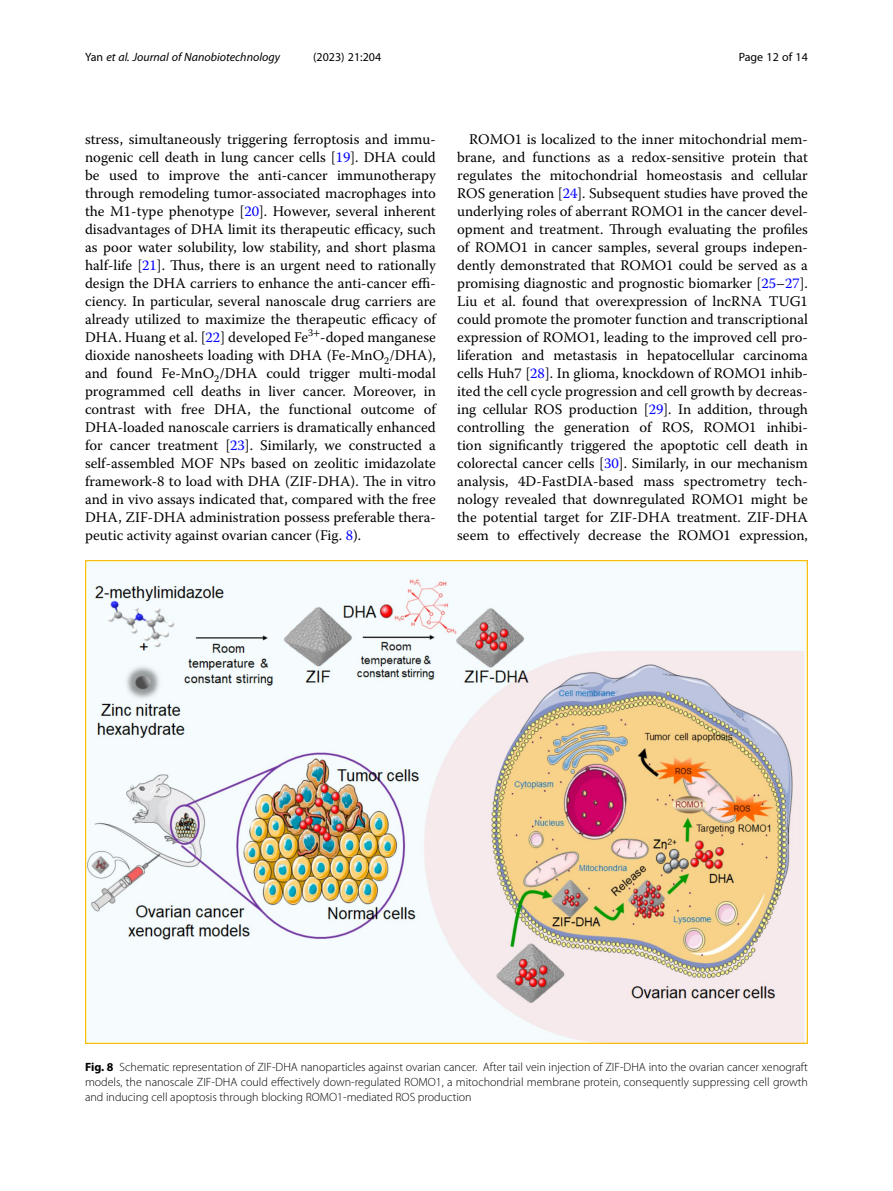
<style>
.page{position:relative;width:893px;height:1191px;background:#fff}
.page>*{position:absolute;margin:0;border:0;box-sizing:border-box;transform-origin:0 0}
.Body_Text{font:14.7px/18px "Warnock Pro";color:#000;text-align:justify}
.Body_Text_Indent{font:14.7px/18px "Warnock Pro";color:#000;text-align:justify}
.Figure_Caption{font:300 12px/15px "Myriad Pro";color:#000;text-align:justify}
.t1{font:italic 12px "Myriad Pro";color:#000}
.t2{font:12px "Myriad Pro";color:#000}
.s1{font-style:normal}
.s2{color:#00f}
.s3{font-weight:700}
</style>
<div class="page">
<img style="left:85px;top:560px;width:723px;height:484px">
<p class="t1" style="left:85px;top:50px;width:196px"><span class="s1">Yan</span> et al. Journal of Nanobiotechnology</p>
<p class="t2" style="left:313px;top:50px;width:70px">(2023) 21:204</p>
<p class="t2" style="left:739px;top:50px;width:71px">Page 12 of 14</p>
<p class="Body_Text" style="left:85px;top:130px;width:352px">stress, simultaneously triggering ferroptosis and immu&shy;nogenic cell death in lung cancer cells [<span class="s2">19</span>]. DHA could be used to improve the anti-cancer immunotherapy through remodeling tumor-associated macrophages into the M1-type phenotype [<span class="s2">20</span>]. However, several inherent disadvantages of DHA limit its therapeutic efficacy, such as poor water solubility, low stability, and short plasma half-life [<span class="s2">21</span>]. Thus, there is an urgent need to rationally design the DHA carriers to enhance the anti-cancer effi&shy;ciency. In particular, several nanoscale drug carriers are already utilized to maximize the therapeutic efficacy of DHA. Huang et al. [<span class="s2">22</span>] developed Fe<sup>3</sup><sup>+</sup>-doped manganese dioxide nanosheets loading with DHA (Fe-MnO<sub>2</sub>/DHA), and found Fe-MnO<sub>2</sub>/DHA could trigger multi-modal programmed cell deaths in liver cancer. Moreover, in contrast with free DHA, the functional outcome of DHA-loaded nanoscale carriers is dramatically enhanced for cancer treatment [<span class="s2">23</span>]. Similarly, we constructed a self-assembled MOF NPs based on zeolitic imidazolate framework-8 to load with DHA (ZIF-DHA). The in vitro and in vivo assays indicated that, compared with the free DHA, ZIF-DHA administration possess preferable thera&shy;peutic activity against ovarian cancer (Fig. <span class="s2">8</span>).</p>
<p class="Body_Text_Indent" style="left:457px;top:130px;width:352px;text-indent:12px">ROMO1 is localized to the inner mitochondrial mem&shy;brane, and functions as a redox-sensitive protein that regulates the mitochondrial homeostasis and cellular ROS generation [<span class="s2">24</span>]. Subsequent studies have proved the underlying roles of aberrant ROMO1 in the cancer devel&shy;opment and treatment. Through evaluating the profiles of ROMO1 in cancer samples, several groups indepen&shy;dently demonstrated that ROMO1 could be served as a promising diagnostic and prognostic biomarker [<span class="s2">25</span>–<span class="s2">27</span>].<br>Liu et al. found that overexpression of lncRNA TUG1 could promote the promoter function and transcriptional expression of ROMO1, leading to the improved cell pro&shy;liferation and metastasis in hepatocellular carcinoma cells Huh7 [<span class="s2">28</span>]. In glioma, knockdown of ROMO1 inhib&shy;ited the cell cycle progression and cell growth by decreas&shy;ing cellular ROS production [<span class="s2">29</span>]. In addition, through controlling the generation of ROS, ROMO1 inhibi&shy;tion significantly triggered the apoptotic cell death in colorectal cancer cells [<span class="s2">30</span>]. Similarly, in our mechanism analysis, 4D-FastDIA-based mass spectrometry tech&shy;nology revealed that downregulated ROMO1 might be the potential target for ZIF-DHA treatment. ZIF-DHA seem to effectively decrease the ROMO1 expression,</p>
<p class="Figure_Caption" style="left:85px;top:1059px;width:724px"><span class="s3">Fig. 8</span> Schematic representation of ZIF-DHA nanoparticles against ovarian cancer. After tail vein injection of ZIF-DHA into the ovarian cancer xenograft models, the nanoscale ZIF-DHA could effectively down-regulated ROMO1, a mitochondrial membrane protein, consequently suppressing cell growth and inducing cell apoptosis through blocking ROMO1-mediated ROS production</p>
</div>
